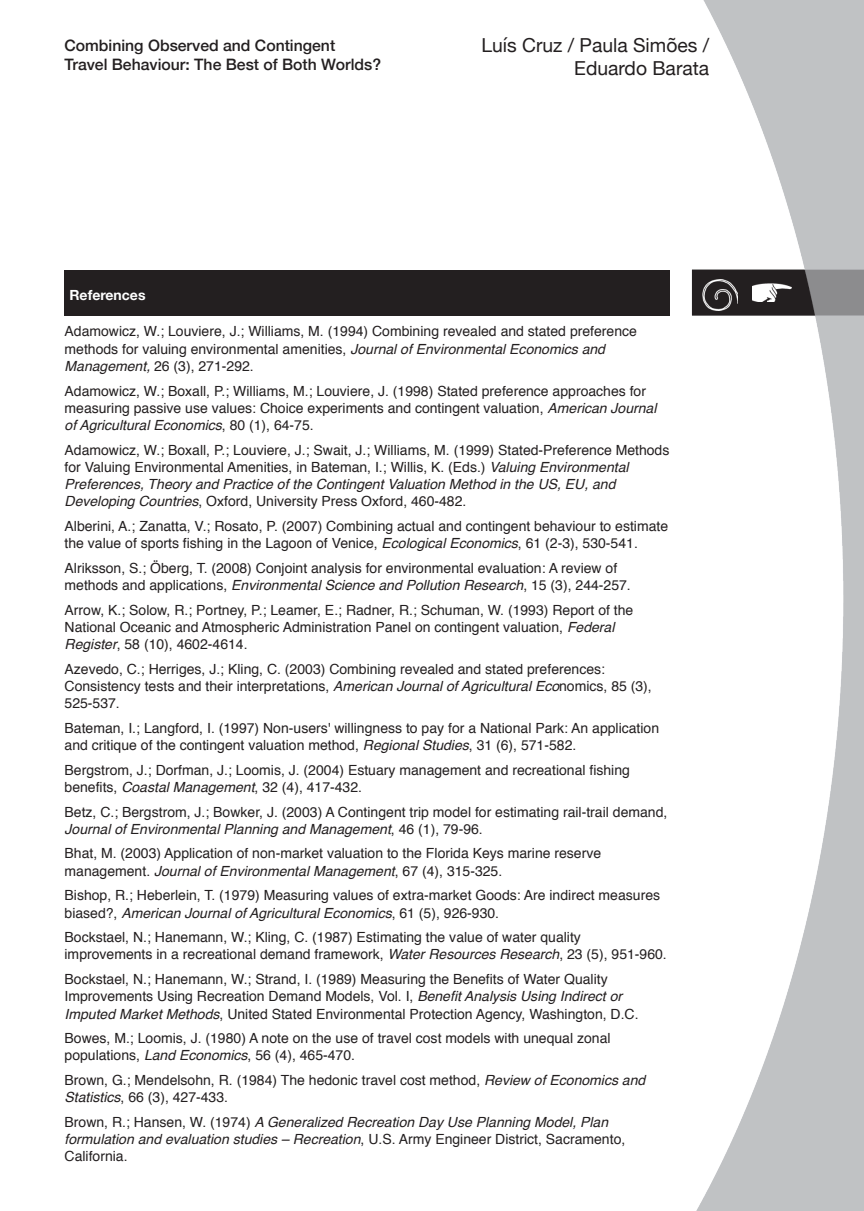
<style>
.page{position:relative;width:864px;height:1211px;background:#fff}
.page>*{position:absolute;margin:0;border:0;box-sizing:border-box;transform-origin:0 0}
.t1{font:19.25px/23.1px "Helvetica Neue";color:#231f20;text-align:right}
.t2{font:500 15.75px/18.9px "Helvetica Neue";color:#231f20}
.bibliografia{font:14px/17.2px "Helvetica";color:#231f20}
.bibliografia-2{font:italic 14px/17.2px "Helvetica";color:#231f20}
._1_Titulo{font:700 14px "Helvetica Neue";color:#fff}
.s1{font-style:italic}
.s2{font-style:normal}
</style>
<div class="page">
<img style="left:691px;top:0;width:172px;height:1210px">
<svg style="left:692px;top:270px;width:171px;height:45px;background:#575456"></svg>
<div style="left:64px;top:270px;width:606px;height:46px;background:#231f20"></div>
<p class="t2" style="left:64px;top:35px;width:318px">Combining Observed and Contingent<br>Travel Behaviour: The Best of Both Worlds?</p>
<h1 class="t1" style="left:481px;top:34px;width:229px">Luís Cruz / Paula Simões /<br>Eduardo Barata</h1>
<p class="_1_Titulo" style="left:69px;top:284px;width:77px">References</p>
<p class="bibliografia" style="left:64px;top:323px;width:573px">Adamowicz, W.; Louviere, J.; Williams, M. (1994) Combining revealed and stated preference methods for valuing environmental amenities, <span class="s1">Journal of Environmental Economics and<br>Management,</span> 26 (3), 271‑292.</p>
<p class="bibliografia" style="left:64px;top:382px;width:593px">Adamowicz, W.; Boxall, P.; Williams, M.; Louviere, J. (1998) Stated preference approaches for measuring passive use values: Choice experiments and contingent valuation, <span class="s1">American Journal of Agricultural Economics</span>, 80 (1), 64‑75.</p>
<p class="bibliografia" style="left:64px;top:441px;width:606px">Adamowicz, W.; Boxall, P.; Louviere, J.; Swait, J.; Williams, M. (1999) Stated‑Preference Methods for Valuing Environmental Amenities, in Bateman, I.; Willis, K. (Eds.) <span class="s1">Valuing Environmental Preferences, Theory and Practice of the Contingent Valuation Method in the US, EU, and Developing Countries</span>, Oxford, University Press Oxford, 460‑482.</p>
<p class="bibliografia" style="left:64px;top:518px;width:605px">Alberini, A.; Zanatta, V.; Rosato, P. (2007) Combining actual and contingent behaviour to estimate the value of sports fishing in the Lagoon of Venice, <span class="s1">Ecological Economics</span>, 61 (2‑3), 530‑541.</p>
<p class="bibliografia" style="left:64px;top:559px;width:567px">Alriksson, S.; Öberg, T. (2008) Conjoint analysis for environmental evaluation: A review of methods and applications, <span class="s1">Environmental Science and Pollution Research</span>, 15 (3), 244‑257.</p>
<p class="bibliografia" style="left:64px;top:601px;width:570px">Arrow, K.; Solow, R.; Portney, P.; Leamer, E.; Radner, R.; Schuman, W. (1993) Report of the<br>National Oceanic and Atmospheric Administration Panel on contingent valuation, <span class="s1">Federal<br>Register</span>, 58 (10), 4602‑4614.</p>
<p class="bibliografia" style="left:64px;top:660px;width:588px">Azevedo, C.; Herriges, J.; Kling, C. (2003) Combining revealed and stated preferences:<br>Consistency tests and their interpretations, <span class="s1">American Journal of Agricultural Eco</span>nomics, 85 (3),<br>525‑537.</p>
<p class="bibliografia" style="left:64px;top:719px;width:596px">Bateman, I.; Langford, I. (1997) Non‑users' willingness to pay for a National Park: An application and critique of the contingent valuation method, <span class="s1">Regional Studies</span>, 31 (6), 571‑582.</p>
<p class="bibliografia" style="left:64px;top:761px;width:566px">Bergstrom, J.; Dorfman, J.; Loomis, J. (2004) Estuary management and recreational fishing benefits, <span class="s1">Coastal Management</span>, 32 (4), 417‑432.</p>
<p class="bibliografia" style="left:64px;top:803px;width:604px">Betz, C.; Bergstrom, J.; Bowker, J. (2003) A Contingent trip model for estimating rail‑trail demand,<br><span class="s1">Journal of Environmental Planning and Management</span>, 46 (1), 79‑96.</p>
<p class="bibliografia" style="left:64px;top:845px;width:538px">Bhat, M. (2003) Application of non‑market valuation to the Florida Keys marine reserve management. <span class="s1">Journal of Environmental Management</span>, 67 (4), 315‑325.</p>
<p class="bibliografia" style="left:64px;top:887px;width:596px">Bishop, R.; Heberlein, T. (1979) Measuring values of extra‑market Goods: Are indirect measures biased?, <span class="s1">American Journal of Agricultural Economics</span>, 61 (5), 926‑930.</p>
<p class="bibliografia" style="left:64px;top:929px;width:603px">Bockstael, N.; Hanemann, W.; Kling, C. (1987) Estimating the value of water quality improvements in a recreational demand framework, <span class="s1">Water Resources Research</span>, 23 (5), 951‑960.</p>
<p class="bibliografia" style="left:64px;top:971px;width:575px">Bockstael, N.; Hanemann, W.; Strand, I. (1989) Measuring the Benefits of Water Quality<br>Improvements Using Recreation Demand Models, Vol. I, <span class="s1">Benefit Analysis Using Indirect or<br>Imputed Market Methods</span>, United Stated Environmental Protection Agency, Washington, D.C.</p>
<p class="bibliografia" style="left:64px;top:1030px;width:547px">Bowes, M.; Loomis, J. (1980) A note on the use of travel cost models with unequal zonal populations, <span class="s1">Land Economics</span>, 56 (4), 465‑470.</p>
<p class="bibliografia" style="left:64px;top:1071px;width:582px">Brown, G.; Mendelsohn, R. (1984) The hedonic travel cost method, <span class="s1">Review of Economics and<br>Statistics</span>, 66 (3), 427‑433.</p>
<p class="bibliografia-2" style="left:64px;top:1113px;width:562px"><span class="s2">Brown, R.; Hansen, W. (1974)</span> A Generalized Recreation Day Use Planning Model, Plan formulation and evaluation studies – Recreation<span class="s2">, U.S. Army Engineer District, Sacramento,<br>California.</span></p>
</div>
